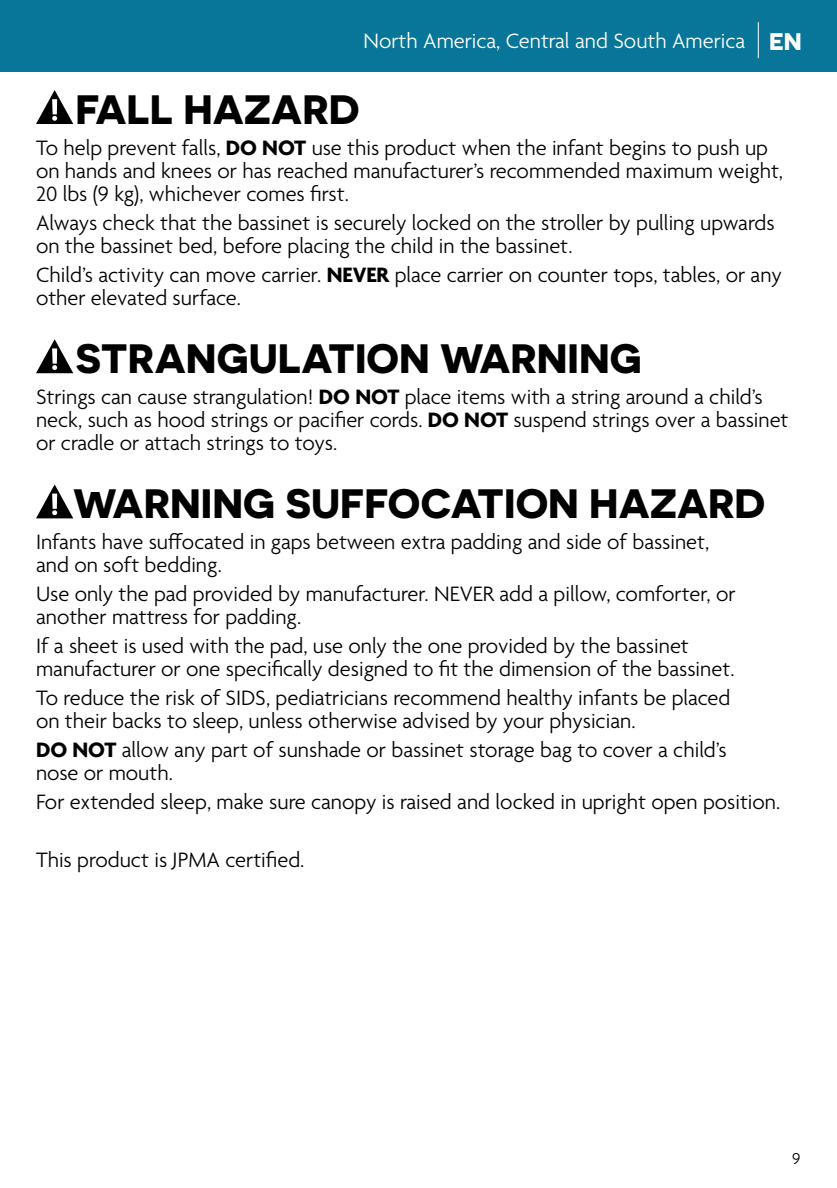
<style>
.page{position:relative;width:837px;height:1188px;background:#fff}
.page>*{position:absolute;margin:0;border:0;box-sizing:border-box;transform-origin:0 0}
.t1{font:700 41px "Novecentosanswide";color:#000}
.t2{font:300 22.4px/23px "Agenda";color:#000}
.t3{font:300 22.4px "Agenda";color:#fff}
.t4{font:300 17px "Agenda";color:#000}
.s1{font-family:"Novecentosanswide";font-weight:700;font-size:24px}
.s2{font-weight:700}
</style>
<div class="page">
<div style="left:0;top:0;width:837px;height:72px;background:#087698"></div>
<hr style="left:758px;top:22px;width:1px;height:36px;background:#fff">
<svg style="left:36px;top:90px;width:37px;height:34px"></svg>
<svg style="left:36px;top:339px;width:37px;height:34px"></svg>
<svg style="left:36px;top:484px;width:37px;height:34px"></svg>
<p class="t3" style="left:363px;top:29px;width:440px">North America, Central and South America <span class="s1">EN</span></p>
<h3 class="t1" style="left:75px;top:84px;width:286px">FALL HAZARD</h3>
<p class="t2" style="left:36px;top:138px;width:749px">To help prevent falls, <span class="s2">DO NOT</span> use this product when the infant begins to push up on hands and knees or has reached manufacturer’s recommended maximum weight,<br>20 lbs (9 kg), whichever comes first.</p>
<p class="t2" style="left:36px;top:213px;width:740px">Always check that the bassinet is securely locked on the stroller by pulling upwards on the bassinet bed, before placing the child in the bassinet.</p>
<p class="t2" style="left:36px;top:265px;width:748px">Child’s activity can move carrier. <span class="s2">NEVER</span> place carrier on counter tops, tables, or any other elevated surface.</p>
<h3 class="t1" style="left:75px;top:333px;width:568px">STRANGULATION WARNING</h3>
<p class="t2" style="left:36px;top:387px;width:754px">Strings can cause strangulation! <span class="s2">DO NOT</span> place items with a string around a child’s neck, such as hood strings or pacifier cords. <span class="s2">DO NOT</span> suspend strings over a bassinet or cradle or attach strings to toys.</p>
<h3 class="t1" style="left:73px;top:478px;width:694px">WARNING SUFFOCATION HAZARD</h3>
<p class="t2" style="left:36px;top:532px;width:675px">Infants have suffocated in gaps between extra padding and side of bassinet, and on soft bedding.</p>
<p class="t2" style="left:36px;top:584px;width:701px">Use only the pad provided by manufacturer. NEVER add a pillow, comforter, or another mattress for padding.</p>
<p class="t2" style="left:36px;top:636px;width:700px">If a sheet is used with the pad, use only the one provided by the bassinet manufacturer or one specifically designed to fit the dimension of the bassinet.</p>
<p class="t2" style="left:36px;top:688px;width:696px">To reduce the risk of SIDS, pediatricians recommend healthy infants be placed on their backs to sleep, unless otherwise advised by your physician.</p>
<p class="t2" style="left:36px;top:740px;width:692px"><span class="s2">DO NOT</span> allow any part of sunshade or bassinet storage bag to cover a child’s nose or mouth.</p>
<p class="t2" style="left:36px;top:792px;width:746px">For extended sleep, make sure canopy is raised and locked in upright open position.</p>
<p class="t2" style="left:36px;top:850px;width:270px">This product is JPMA certified.</p>
<p class="t4" style="left:792px;top:1150px;width:10px">9</p>
</div>
